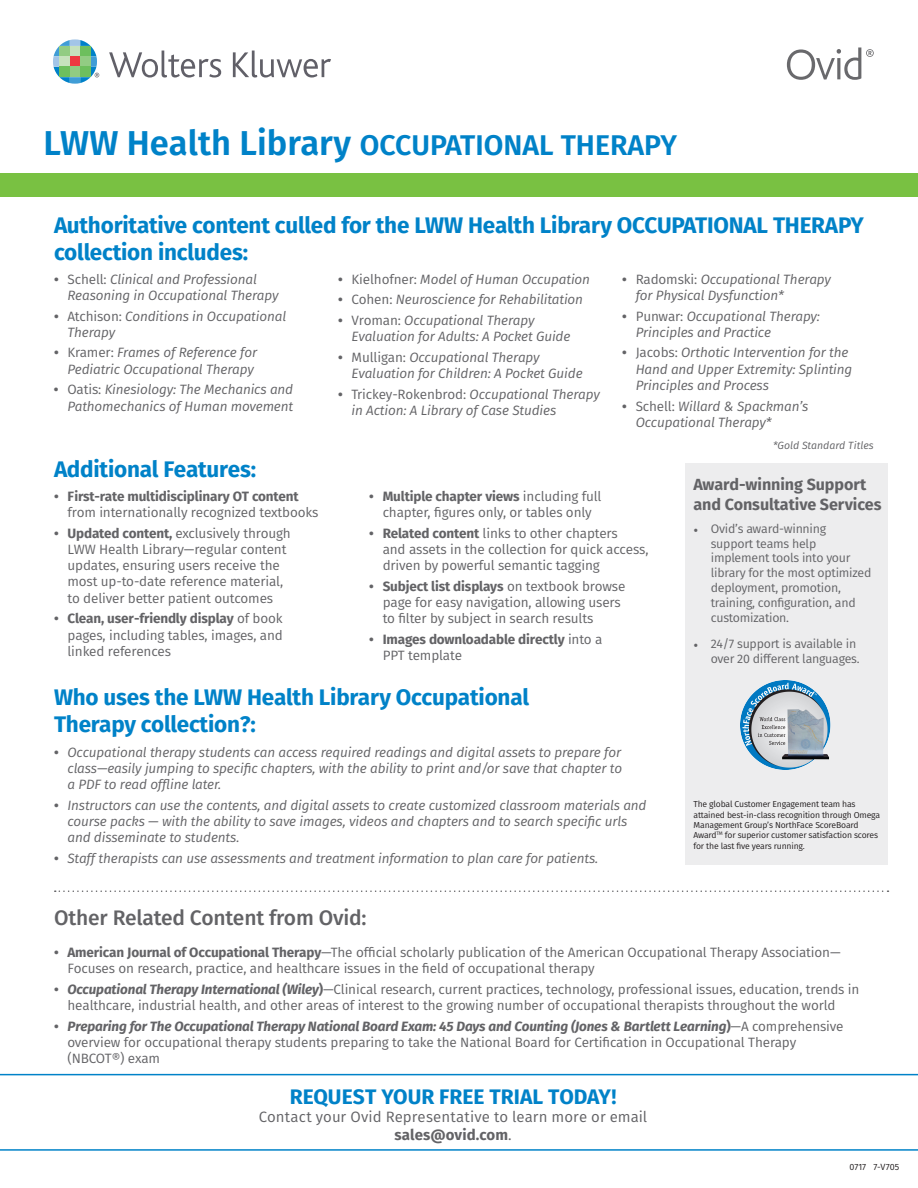
<style>
.page{position:relative;width:918px;height:1188px;background:#fff}
.page>*{position:absolute;margin:0;border:0;box-sizing:border-box;transform-origin:0 0}
.t1{font:600 28.5px "Fira Sans";color:#0082c8}
.t2{font:700 22.5px/27px "Fira Sans";letter-spacing:-.01em;color:#0082c8}
.t3{font:500 21px "Fira Sans";letter-spacing:-.01em;color:#636366}
.t4{font:700 21px "Fira Sans";color:#0082c8}
.t5{font:700 16.2px/19.4px "Fira Sans";letter-spacing:-.005em;color:#636366}
.t6{font:15px/18px "Fira Sans";letter-spacing:.005em;color:#636366;text-align:center}
.t7{font:13.5px/16.2px "Fira Sans";letter-spacing:-.01em;color:#636366}
.t8{font:italic 13.5px/16.2px "Fira Sans";letter-spacing:-.01em;color:#636366}
.t9{font:700 13.5px/16.2px "Fira Sans";letter-spacing:-.01em;color:#636366}
.t10{font:12.3px/14.9px "Fira Sans";letter-spacing:-.02em;color:#636366}
.t11{font:italic 10.5px "Fira Sans";color:#636366}
.t12{font:9px "Fira Sans";color:#231f20}
.t13{font:8.7px/10.4px "Fira Sans";letter-spacing:-.02em;color:#231f20}
.s1{font-size:34.5px}
.s2{font-weight:700;font-style:normal}
.s3{font-style:normal}
.s4{font-weight:700}
.s5{font-weight:400}
.s6{font-family:"Minion Pro"}
.s7{font-weight:700;font-style:italic}
</style>
<div class="page">
<svg style="left:0;top:1074px;width:918px;height:77px"></svg>
<svg style="left:109px;top:51px;width:112px;height:27px"></svg>
<svg style="left:233px;top:51px;width:98px;height:27px"></svg>
<svg style="left:53px;top:39px;width:46px;height:45px"></svg>
<svg style="left:787px;top:47px;width:87px;height:33px"></svg>
<div style="left:686px;top:463px;width:202px;height:402px;background:#ededee"></div>
<img style="left:741px;top:681px;width:90px;height:88px">
<div style="left:0;top:173px;width:918px;height:24px;background:#79c142"></div>
<svg style="left:55px;top:890px;width:834px;height:2px"></svg>
<h1 class="t1" style="left:43px;top:122px;width:635px"><span class="s1">LWW Health Library</span> OCCUPATIONAL THERAPY</h1>
<h2 class="t2" style="left:54px;top:210px;width:811px">Authoritative content culled for the LWW Health Library OCCUPATIONAL THERAPY collection includes:</h2>
<p class="t8" style="left:68px;top:271px;width:213px;text-indent:-14px"><span class="s2">•</span> <span class="s3">Schell:</span> Clinical and Professional<br>Reasoning in Occupational Therapy</p>
<p class="t8" style="left:68px;top:307px;width:220px;text-indent:-14px"><span class="s2">•</span> <span class="s3">Atchison:</span> Conditions in Occupational<br>Therapy</p>
<p class="t8" style="left:54px;top:344px;width:205px;text-align:right"><span class="s2">•</span> <span class="s3">Kramer:</span> Frames of Reference for<br>Pediatric Occupational Therapy</p>
<p class="t8" style="left:54px;top:381px;width:241px;text-align:right"><span class="s2">•</span> <span class="s3">Oatis:</span> Kinesiology: The Mechanics and<br>Pathomechanics of Human movement</p>
<p class="t8" style="left:338px;top:271px;width:254px"><span class="s2">•</span> <span class="s3">Kielhofner:</span> Model of Human Occupation</p>
<p class="t8" style="left:338px;top:291px;width:246px"><span class="s2">•</span> <span class="s3">Cohen:</span> Neuroscience for Rehabilitation</p>
<p class="t8" style="left:352px;top:312px;width:220px;text-indent:-14px"><span class="s2">•</span> <span class="s3">Vroman:</span> Occupational Therapy<br>Evaluation for Adults: A Pocket Guide</p>
<p class="t8" style="left:352px;top:349px;width:233px;text-indent:-14px"><span class="s2">•</span> <span class="s3">Mulligan:</span> Occupational Therapy<br>Evaluation for Children: A Pocket Guide</p>
<p class="t8" style="left:352px;top:386px;width:250px;text-indent:-14px"><span class="s2">•</span> <span class="s3">Trickey-Rokenbrod:</span> Occupational Therapy in Action: A Library of Case Studies</p>
<p class="t8" style="left:636px;top:271px;width:197px;text-indent:-14px"><span class="s2">•</span> <span class="s3">Radomski:</span> Occupational Therapy for Physical Dysfunction*</p>
<p class="t8" style="left:636px;top:307px;width:186px;text-indent:-14px"><span class="s2">•</span> <span class="s3">Punwar:</span> Occupational Therapy:<br>Principles and Practice</p>
<p class="t8" style="left:636px;top:344px;width:218px;text-indent:-14px"><span class="s2">•</span> <span class="s3">Jacobs:</span> Orthotic Intervention for the<br>Hand and Upper Extremity: Splinting<br>Principles and Process</p>
<p class="t8" style="left:636px;top:397px;width:174px;text-indent:-14px"><span class="s2">•</span> <span class="s3">Schell:</span> Willard &amp; Spackman’s<br>Occupational Therapy*</p>
<p class="t11" style="left:773px;top:438px;width:102px">*Gold Standard Titles</p>
<h2 class="t2" style="left:54px;top:454px;width:204px">Additional Features:</h2>
<p class="t9" style="left:54px;top:487px;width:246px">• First-rate multidisciplinary OT content</p>
<p class="t7" style="left:68px;top:504px;width:252px">from internationally recognized textbooks</p>
<p class="t7" style="left:68px;top:525px;width:225px;text-indent:-14px"><span class="s4">• Updated content,</span> exclusively through LWW Health Library—regular content updates, ensuring users receive the most up-to-date reference material, to deliver better patient outcomes</p>
<p class="t7" style="left:68px;top:610px;width:217px;text-align:justify;text-indent:-14px"><span class="s4">• Clean, user-friendly display</span> of book pages, including tables, images, and linked references</p>
<p class="t7" style="left:369px;top:488px;width:234px;text-align:center"><span class="s4">• Multiple chapter views</span> including full chapter, figures only, or tables only</p>
<p class="t7" style="left:383px;top:525px;width:267px;text-indent:-14px"><span class="s4">• Related content</span> links to other chapters<br>and assets in the collection for quick access, driven by powerful semantic tagging</p>
<p class="t7" style="left:383px;top:578px;width:244px;text-indent:-13px"><span class="s4">• Subject list displays</span> on textbook browse page for easy navigation, allowing users to filter by subject in search results</p>
<p class="t9" style="left:383px;top:630px;width:221px;text-indent:-14px">• Images downloadable directly <span class="s5">into a<br>PPT template</span></p>
<h2 class="t2" style="left:54px;top:682px;width:477px">Who uses the LWW Health Library Occupational<br>Therapy collection?:</h2>
<p class="t8" style="left:68px;top:743px;width:556px;text-align:justify;text-indent:-14px"><span class="s2">•</span> Occupational therapy students can access required readings and digital assets to prepare for class—easily jumping to specific chapters, with the ability to print and/or save that chapter to a PDF to read offline later.</p>
<p class="t8" style="left:68px;top:797px;width:581px;text-indent:-14px"><span class="s2">•</span> Instructors can use the contents, and digital assets to create customized classroom materials and course packs — with the ability to save images, videos and chapters and to search specific urls and disseminate to students.</p>
<p class="t8" style="left:54px;top:850px;width:546px"><span class="s2">•</span> Staff therapists can use assessments and treatment information to plan care for patients.</p>
<p class="t5" style="left:693px;top:474px;width:190px">Award-winning Support and Consultative Services</p>
<p class="t10" style="left:711px;top:521px;width:162px;text-indent:-17px"><span class="s6">•</span> Ovid’s award-winning support teams help implement tools into your library for the most optimized deployment, promotion, training, configuration, and customization.</p>
<p class="t10" style="left:693px;top:636px;width:168px;text-align:right"><span class="s6">•</span> 24/7 support is available in over 20 different languages.</p>
<p class="t13" style="left:694px;top:799px;width:188px">The global Customer Engagement team has attained best-in-class recognition through Omega Management Group’s NorthFace ScoreBoard Award<sup>TM</sup> for superior customer satisfaction scores for the last five years running.</p>
<h3 class="t3" style="left:54px;top:901px;width:314px">Other Related Content from Ovid:</h3>
<p class="t7" style="left:68px;top:944px;width:775px;text-indent:-14px"><span class="s4">• American Journal of Occupational Therapy</span>—The official scholarly publication of the American Occupational Therapy Association—<br>Focuses on research, practice, and healthcare issues in the field of occupational therapy</p>
<p class="t7" style="left:68px;top:981px;width:793px;text-indent:-14px"><span class="s4">•</span> <span class="s7">Occupational Therapy International (Wiley</span><span class="s4">)</span>—Clinical research, current practices, technology, professional issues, education, trends in healthcare, industrial health, and other areas of interest to the growing number of occupational therapists throughout the world</p>
<p class="t7" style="left:68px;top:1018px;width:778px;text-indent:-14px"><span class="s4">•</span> <span class="s7">Preparing for The Occupational Therapy National Board Exam: 45 Days and Counting (Jones &amp; Bartlett Learning</span><span class="s4">)</span>—A comprehensive overview for occupational therapy students preparing to take the National Board for Certification in Occupational Therapy (NBCOT®) exam</p>
<h3 class="t4" style="left:290px;top:1079px;width:328px">REQUEST YOUR FREE TRIAL TODAY!</h3>
<p class="t6" style="left:259px;top:1108px;width:390px">Contact your Ovid Representative to learn more or email <span class="s4">sales@ovid.com</span>.</p>
<p class="t12" style="left:849px;top:1161px;width:51px">0717 7-V705</p>
</div>
